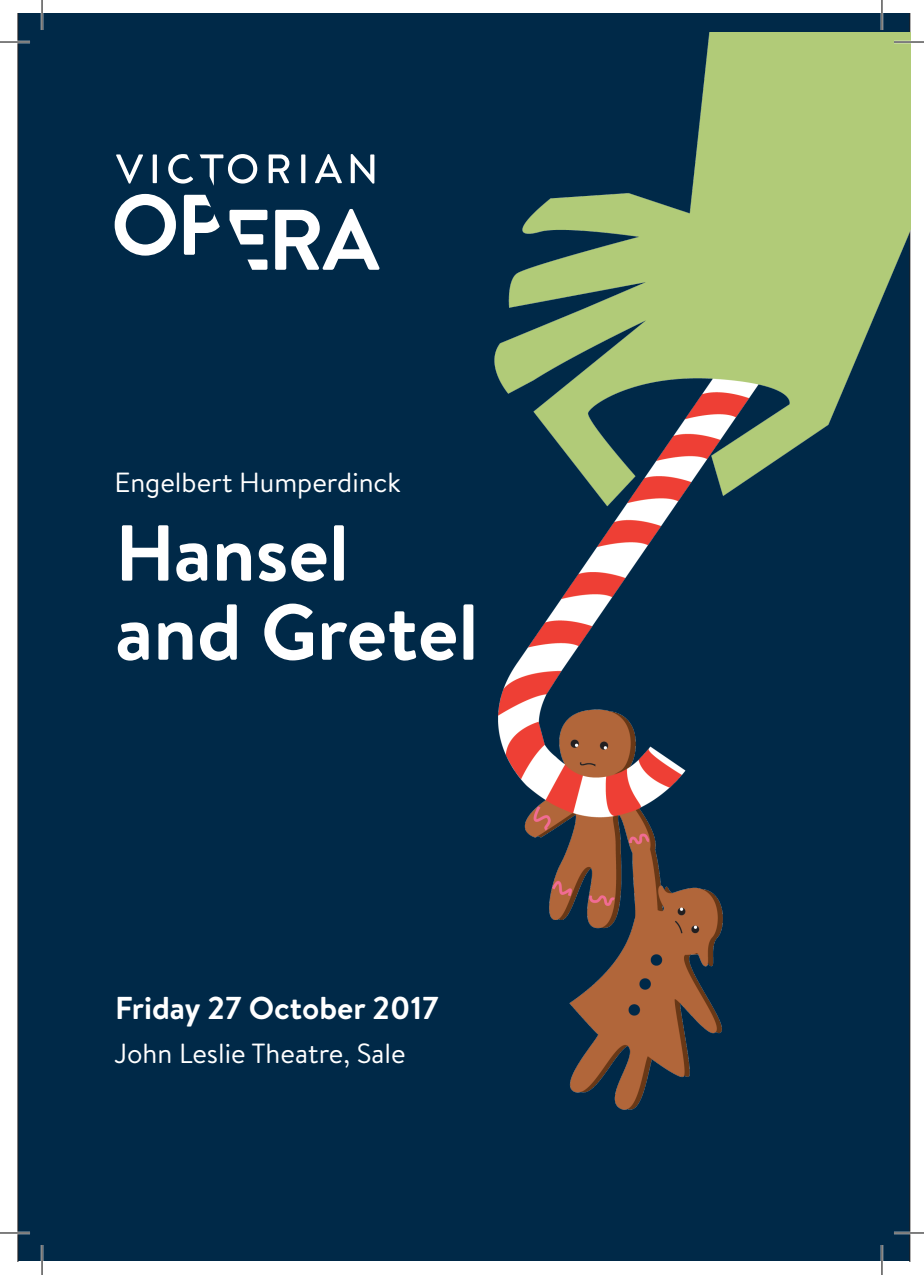
<style>
.page{position:relative;width:924px;height:1275px;background:#fff}
.page>*{position:absolute;margin:0;border:0;box-sizing:border-box;transform-origin:0 0}
.t1{font:700 79px/79px "Brandon Text";color:#fff}
.t2{font:700 31.6px "Brandon Text";color:#fff}
.t3{font:27.6px "Brandon Text";color:#fff}
</style>
<div class="page">
<div style="left:17px;top:14px;width:892px;height:1247px;background:#002948"></div>
<img style="left:468px;top:33px;width:441px;height:1204px">
<svg style="left:115px;top:154px;width:264px;height:116px"></svg>
<hr style="left:0;top:41px;width:30px;height:2px;background:#fff">
<hr style="left:893px;top:41px;width:30px;height:2px;background:#fff">
<hr style="left:0;top:1231px;width:30px;height:3px;background:#fff">
<hr style="left:893px;top:1231px;width:30px;height:3px;background:#fff">
<hr style="left:41px;top:0;width:2px;height:30px;background:#fff">
<hr style="left:41px;top:1245px;width:2px;height:30px;background:#fff">
<hr style="left:880px;top:0;width:2px;height:30px;background:#fff">
<hr style="left:880px;top:1245px;width:2px;height:30px;background:#fff">
<hr style="left:0;top:42px;width:30px;height:1px;background:#000">
<hr style="left:893px;top:42px;width:30px;height:1px;background:#000">
<hr style="left:0;top:1232px;width:30px;height:1px;background:#000">
<hr style="left:893px;top:1232px;width:30px;height:1px;background:#000">
<hr style="left:42px;top:0;width:1px;height:30px;background:#000">
<hr style="left:42px;top:1245px;width:1px;height:30px;background:#000">
<hr style="left:881px;top:0;width:1px;height:30px;background:#000">
<hr style="left:881px;top:1245px;width:1px;height:30px;background:#000">
<p class="t3" style="left:115px;top:463px;width:287px">Engelbert Humperdinck</p>
<p class="t1" style="left:115px;top:512px;width:364px">Hansel and Gretel</p>
<p class="t2" style="left:115px;top:986px;width:325px">Friday 27 October 2017</p>
<p class="t3" style="left:115px;top:1034px;width:292px">John Leslie Theatre, Sale</p>
</div>
